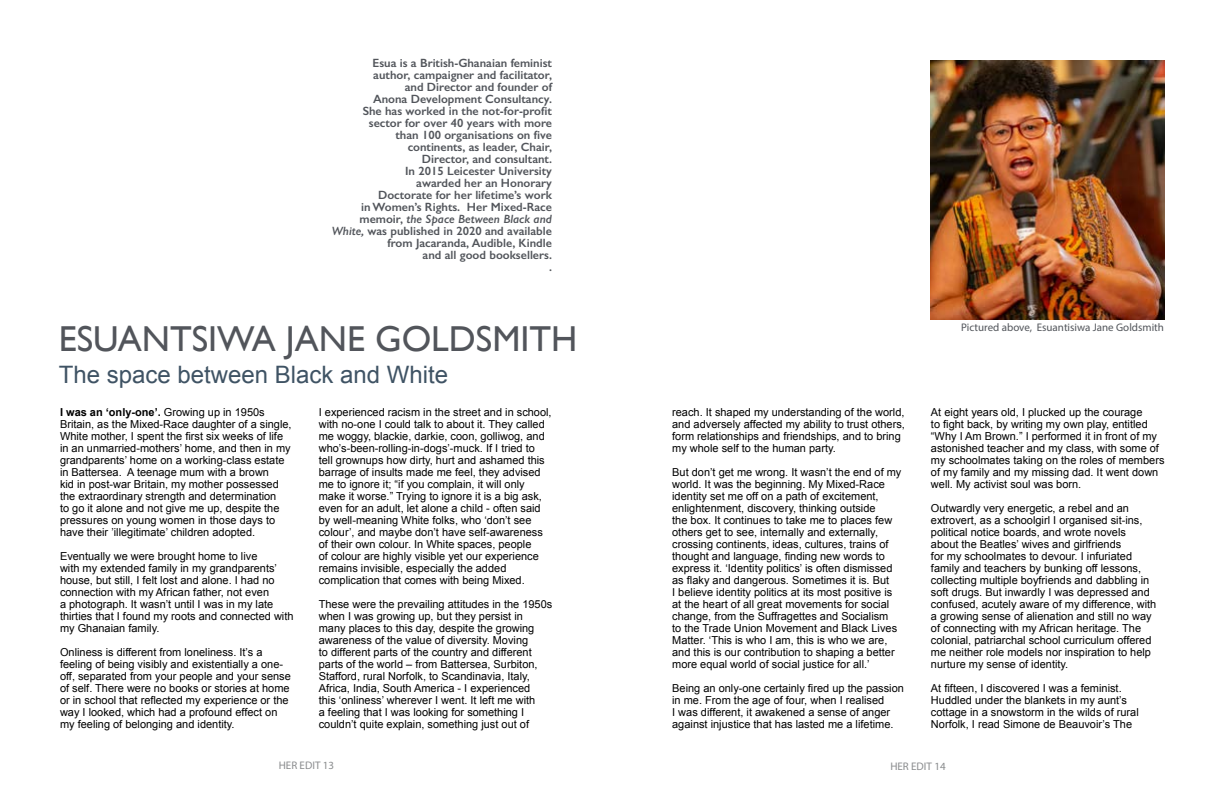
<style>
.page{position:relative;width:1224px;height:792px;background:#fff}
.page>*{position:absolute;margin:0;border:0;box-sizing:border-box;transform-origin:0 0}
.t1{font:36px "Gill Sans";color:#52555b}
.t2{font:24px "Arial";color:#3f5364}
.t3{font:600 12px/12px "Gill Sans";color:#52555b;text-align:right}
.t4{font:11px/12px "Arial";color:#000}
.t5{font:11px "Myriad Pro";color:#52555b}
.t6{font:11px "Myriad Pro";color:#8a8c8e}
.s1{font-style:italic}
.s2{font-weight:700}
</style>
<div class="page">
<img style="left:930px;top:60px;width:234px;height:259px">
<p class="t3" style="left:332px;top:57px;width:222px">Esua is a British-Ghanaian feminist<br>author, campaigner and facilitator,<br>and Director and founder of<br>Anona Development Consultancy.<br>She has worked in the not-for-profit sector for over 40 years with more<br>than 100 organisations on five<br>continents, as leader, Chair,<br>Director, and consultant.<br>In 2015 Leicester University<br>awarded her an Honorary<br>Doctorate for her lifetime’s work<br>in Women’s Rights. Her Mixed-Race memoir, <span class="s1">the Space Between Black and<br>White,</span> was published in 2020 and available from Jacaranda, Audible, Kindle<br>and all good booksellers.<br>.</p>
<h1 class="t1" style="left:59px;top:318px;width:520px">ESUANTSIWA JANE GOLDSMITH</h1>
<h2 class="t2" style="left:59px;top:359px;width:391px">The space between Black and White</h2>
<p class="t4" style="left:60px;top:406px;width:233px"><span class="s2">I was an ‘only-one’.</span> Growing up in 1950s Britain, as the Mixed-Race daughter of a single, White mother, I spent the first six weeks of life in an unmarried-mothers’ home, and then in my grandparents’ home on a working-class estate in Battersea. A teenage mum with a brown<br>kid in post-war Britain, my mother possessed the extraordinary strength and determination<br>to go it alone and not give me up, despite the pressures on young women in those days to have their ’illegitimate’ children adopted.</p>
<p class="t4" style="left:60px;top:550px;width:235px">Eventually we were brought home to live<br>with my extended family in my grandparents’ house, but still, I felt lost and alone. I had no connection with my African father, not even<br>a photograph. It wasn’t until I was in my late thirties that I found my roots and connected with my Ghanaian family.</p>
<p class="t4" style="left:60px;top:646px;width:232px">Onliness is different from loneliness. It’s a feeling of being visibly and existentially a one&shy;off, separated from your people and your sense of self. There were no books or stories at home or in school that reflected my experience or the way I looked, which had a profound effect on my feeling of belonging and identity.</p>
<p class="t4" style="left:319px;top:406px;width:234px">I experienced racism in the street and in school, with no-one I could talk to about it. They called me woggy, blackie, darkie, coon, golliwog, and who’s-been-rolling-in-dogs’-muck. If I tried to tell grownups how dirty, hurt and ashamed this barrage of insults made me feel, they advised me to ignore it; “if you complain, it will only make it worse.” Trying to ignore it is a big ask, even for an adult, let alone a child - often said by well-meaning White folks, who ‘don’t see colour’, and maybe don’t have self-awareness of their own colour. In White spaces, people<br>of colour are highly visible yet our experience remains invisible, especially the added complication that comes with being Mixed.</p>
<p class="t4" style="left:319px;top:598px;width:235px">These were the prevailing attitudes in the 1950s when I was growing up, but they persist in many places to this day, despite the growing awareness of the value of diversity. Moving<br>to different parts of the country and different parts of the world – from Battersea, Surbiton, Stafford, rural Norfolk, to Scandinavia, Italy, Africa, India, South America - I experienced<br>this ‘onliness’ wherever I went. It left me with<br>a feeling that I was looking for something I couldn’t quite explain, something just out of</p>
<p class="t5" style="left:961px;top:321px;width:204px">Pictured above, Esuantisiwa Jane Goldsmith</p>
<p class="t4" style="left:672px;top:406px;width:234px">reach. It shaped my understanding of the world, and adversely affected my ability to trust others, form relationships and friendships, and to bring my whole self to the human party.</p>
<p class="t4" style="left:672px;top:466px;width:231px">But don’t get me wrong. It wasn’t the end of my world. It was the beginning. My Mixed-Race identity set me off on a path of excitement, enlightenment, discovery, thinking outside<br>the box. It continues to take me to places few others get to see, internally and externally, crossing continents, ideas, cultures, trains of thought and language, finding new words to express it. ‘Identity politics’ is often dismissed as flaky and dangerous. Sometimes it is. But<br>I believe identity politics at its most positive is at the heart of all great movements for social change, from the Suffragettes and Socialism<br>to the Trade Union Movement and Black Lives Matter. ‘This is who I am, this is who we are, and this is our contribution to shaping a better more equal world of social justice for all.’</p>
<p class="t4" style="left:672px;top:682px;width:233px">Being an only-one certainly fired up the passion in me. From the age of four, when I realised<br>I was different, it awakened a sense of anger against injustice that has lasted me a lifetime.</p>
<p class="t4" style="left:931px;top:406px;width:235px">At eight years old, I plucked up the courage<br>to fight back, by writing my own play, entitled “Why I Am Brown.” I performed it in front of my astonished teacher and my class, with some of my schoolmates taking on the roles of members of my family and my missing dad. It went down well. My activist soul was born.</p>
<p class="t4" style="left:931px;top:502px;width:227px">Outwardly very energetic, a rebel and an extrovert, as a schoolgirl I organised sit-ins, political notice boards, and wrote novels<br>about the Beatles’ wives and girlfriends<br>for my schoolmates to devour. I infuriated family and teachers by bunking off lessons, collecting multiple boyfriends and dabbling in soft drugs. But inwardly I was depressed and confused, acutely aware of my difference, with a growing sense of alienation and still no way of connecting with my African heritage. The colonial, patriarchal school curriculum offered me neither role models nor inspiration to help nurture my sense of identity.</p>
<p class="t4" style="left:931px;top:682px;width:209px">At fifteen, I discovered I was a feminist.<br>Huddled under the blankets in my aunt’s cottage in a snowstorm in the wilds of rural Norfolk, I read Simone de Beauvoir’s The</p>
<p class="t6" style="left:279px;top:758px;width:57px">HER EDIT 13</p>
<p class="t6" style="left:890px;top:760px;width:57px">HER EDIT 14</p>
</div>
